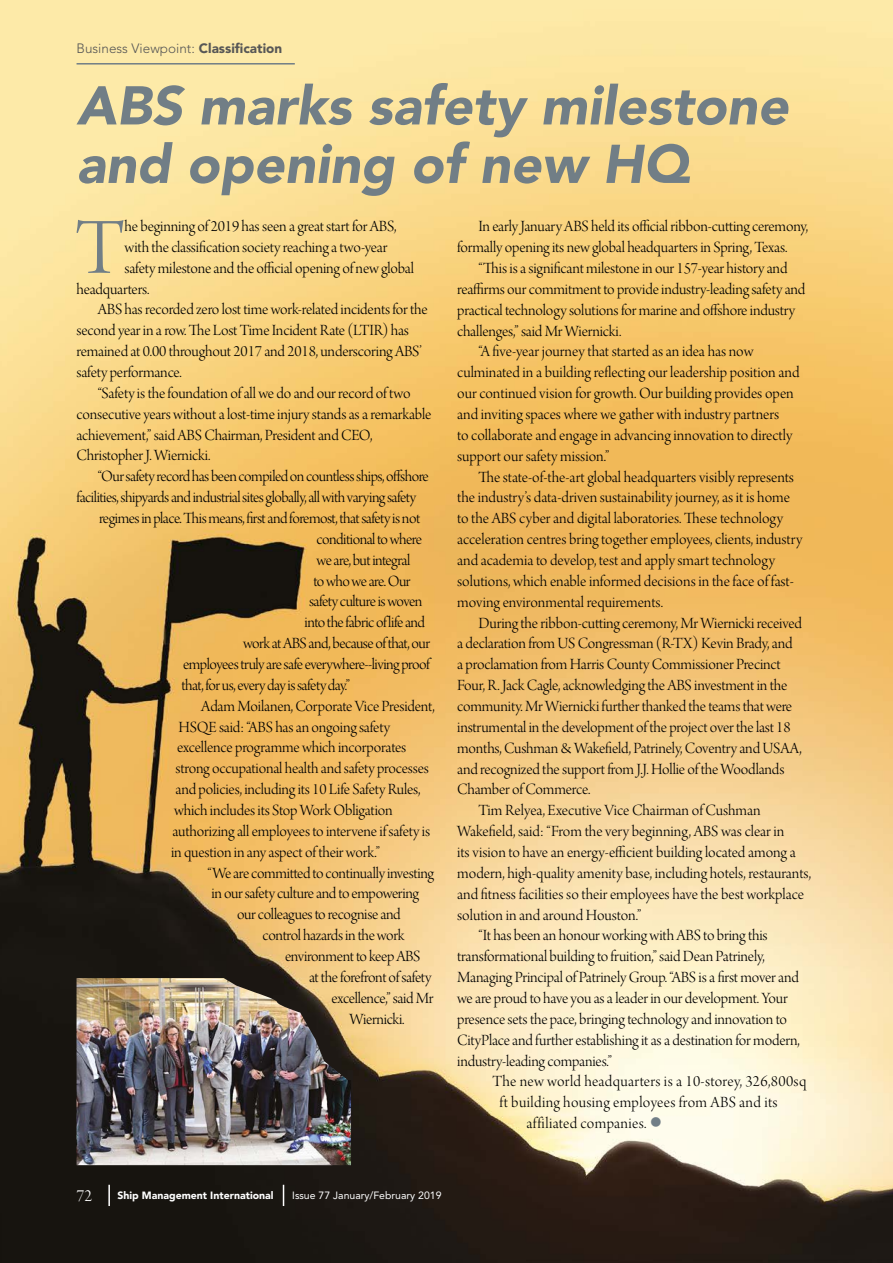
<style>
.page{position:relative;width:893px;height:1263px;background:#fff}
.page>*{position:absolute;margin:0;border:0;box-sizing:border-box;transform-origin:0 0}
.t1{font:84.15px "Arno Pro Light Display";color:#717e86}
.t2{font:italic 900 54px/58.5px "Avenir LT Std";color:#717e86}
.t3{font:18px "Arno Pro Light Display";color:#fff}
.t4{font:16.5px/20.9px "Arno Pro Light Display";letter-spacing:-.01em;color:#000}
.t5{font:16.5px "Arno Pro Light Display";letter-spacing:-.03em;color:#000}
.t6{font:16.5px "Arno Pro Light Display";letter-spacing:.02em;color:#000}
.t7{font:300 13.5px "Avenir LT Std";color:#575756}
.t8{font:900 10.5px "Avenir LT Std";color:#fff}
.t9{font:10.5px "Avenir LT Std";color:#fff}
.s1{font-weight:900}
.s2{color:#717e86}
</style>
<div class="page">
<img style="left:0;top:0;width:893px;height:1263px">
<hr style="left:108px;top:1185px;width:2px;height:21px;background:#fff">
<svg style="left:283px;top:1185px;width:1px;height:21px"></svg>
<hr style="left:77px;top:63px;width:218px;height:2px;background:#717e86">
<img style="left:77px;top:978px;width:274px;height:187px">
<p class="t7" style="left:77px;top:40px;width:207px">Business Viewpoint: <span class="s1">Classification</span></p>
<h2 class="t2" style="left:77px;top:77px;width:713px">ABS marks safety milestone and opening of new HQ</h2>
<h1 class="t1" style="left:75px;top:202px;width:52px">T</h1>
<p class="t4" style="left:125px;top:217px;width:273px">he beginning of 2019 has seen a great start for ABS,</p>
<p class="t4" style="left:125px;top:238px;width:264px">with the classification society reaching a two-year</p>
<p class="t4" style="left:125px;top:258px;width:291px">safety milestone and the official opening of new global</p>
<p class="t4" style="left:77px;top:279px;width:74px">headquarters.</p>
<p class="t4" style="left:98px;top:300px;width:331px">ABS has recorded zero lost time work-related incidents for the</p>
<p class="t4" style="left:77px;top:321px;width:334px">second year in a row. The Lost Time Incident Rate (LTIR) has</p>
<p class="t4" style="left:77px;top:342px;width:347px">remained at 0.00 throughout 2017 and 2018, underscoring ABS’</p>
<p class="t4" style="left:77px;top:363px;width:107px">safety performance.</p>
<p class="t4" style="left:98px;top:384px;width:314px">“Safety is the foundation of all we do and our record of two</p>
<p class="t4" style="left:77px;top:404px;width:356px">consecutive years without a lost-time injury stands as a remarkable</p>
<p class="t4" style="left:77px;top:425px;width:297px">achievement,” said ABS Chairman, President and CEO,</p>
<p class="t4" style="left:77px;top:446px;width:136px">Christopher J. Wiernicki.</p>
<p class="t5" style="left:98px;top:467px;width:333px">“Our safety record has been compiled on countless ships, offshore</p>
<p class="t5" style="left:77px;top:488px;width:341px">facilities, shipyards and industrial sites globally, all with varying safety</p>
<p class="t5" style="left:99px;top:509px;width:323px">regimes in place. This means, first and foremost, that safety is not</p>
<p class="t5" style="left:317px;top:530px;width:107px">conditional to where</p>
<p class="t5" style="left:317px;top:551px;width:95px">we are, but integral</p>
<p class="t5" style="left:314px;top:572px;width:99px">to who we are. Our</p>
<p class="t5" style="left:309px;top:593px;width:115px">safety culture is woven</p>
<p class="t5" style="left:305px;top:613px;width:122px">into the fabric of life and</p>
<p class="t5" style="left:243px;top:634px;width:189px">work at ABS and, because of that, our</p>
<p class="t5" style="left:183px;top:655px;width:248px">employees truly are safe everywhere--living proof</p>
<p class="t5" style="left:182px;top:676px;width:170px">that, for us, every day is safety day.”</p>
<p class="t4" style="left:201px;top:696px;width:235px">Adam Moilanen, Corporate Vice President,</p>
<p class="t4" style="left:179px;top:717px;width:213px">HSQE said: “ABS has an ongoing safety</p>
<p class="t4" style="left:177px;top:738px;width:231px">excellence programme which incorporates</p>
<p class="t4" style="left:176px;top:759px;width:255px">strong occupational health and safety processes</p>
<p class="t4" style="left:176px;top:780px;width:246px">and policies, including its 10 Life Safety Rules,</p>
<p class="t4" style="left:174px;top:801px;width:220px">which includes its Stop Work Obligation</p>
<p class="t4" style="left:173px;top:822px;width:259px">authorizing all employees to intervene if safety is</p>
<p class="t4" style="left:171px;top:842px;width:211px">in question in any aspect of their work.”</p>
<p class="t4" style="left:207px;top:863px;width:228px">“We are committed to continually investing</p>
<p class="t4" style="left:212px;top:884px;width:209px">in our safety culture and to empowering</p>
<p class="t4" style="left:237px;top:905px;width:165px">our colleagues to recognise and</p>
<p class="t4" style="left:263px;top:926px;width:144px">control hazards in the work</p>
<p class="t4" style="left:285px;top:947px;width:137px">environment to keep ABS</p>
<p class="t4" style="left:309px;top:968px;width:124px">at the forefront of safety</p>
<p class="t4" style="left:332px;top:988px;width:103px">excellence,” said Mr</p>
<p class="t4" style="left:350px;top:1009px;width:57px">Wiernicki.</p>
<p class="t4" style="left:457px;top:217px;width:352px;text-indent:21px">In early January ABS held its official ribbon-cutting ceremony, formally opening its new global headquarters in Spring, Texas.</p>
<p class="t4" style="left:478px;top:259px;width:311px">“This is a significant milestone in our 157-year history and</p>
<p class="t4" style="left:457px;top:280px;width:350px">reaffirms our commitment to provide industry-leading safety and</p>
<p class="t4" style="left:457px;top:300px;width:339px">practical technology solutions for marine and offshore industry</p>
<p class="t4" style="left:457px;top:321px;width:166px">challenges,” said Mr Wiernicki.</p>
<p class="t4" style="left:478px;top:342px;width:276px">“A five-year journey that started as an idea has now</p>
<p class="t4" style="left:457px;top:363px;width:344px">culminated in a building reflecting our leadership position and</p>
<p class="t4" style="left:457px;top:384px;width:338px">our continued vision for growth. Our building provides open</p>
<p class="t4" style="left:457px;top:405px;width:324px">and inviting spaces where we gather with industry partners</p>
<p class="t4" style="left:457px;top:426px;width:337px">to collaborate and engage in advancing innovation to directly</p>
<p class="t4" style="left:457px;top:446px;width:154px">support our safety mission.”</p>
<p class="t4" style="left:478px;top:467px;width:317px">The state-of-the-art global headquarters visibly represents</p>
<p class="t4" style="left:457px;top:488px;width:334px">the industry’s data-driven sustainability journey, as it is home</p>
<p class="t4" style="left:457px;top:509px;width:327px">to the ABS cyber and digital laboratories. These technology</p>
<p class="t4" style="left:457px;top:530px;width:347px">acceleration centres bring together employees, clients, industry</p>
<p class="t4" style="left:457px;top:551px;width:319px">and academia to develop, test and apply smart technology</p>
<p class="t4" style="left:457px;top:572px;width:338px">solutions, which enable informed decisions in the face of fast-</p>
<p class="t4" style="left:457px;top:592px;width:207px">moving environmental requirements.</p>
<p class="t4" style="left:478px;top:613px;width:325px">During the ribbon-cutting ceremony, Mr Wiernicki received</p>
<p class="t4" style="left:457px;top:634px;width:337px">a declaration from US Congressman (R-TX) Kevin Brady, and</p>
<p class="t4" style="left:457px;top:655px;width:325px">a proclamation from Harris County Commissioner Precinct</p>
<p class="t4" style="left:457px;top:676px;width:332px">Four, R. Jack Cagle, acknowledging the ABS investment in the</p>
<p class="t4" style="left:457px;top:697px;width:337px">community. Mr Wiernicki further thanked the teams that were</p>
<p class="t4" style="left:457px;top:718px;width:335px">instrumental in the development of the project over the last 18</p>
<p class="t4" style="left:457px;top:738px;width:346px">months, Cushman &amp; Wakefield, Patrinely, Coventry and USAA,</p>
<p class="t4" style="left:457px;top:759px;width:329px">and recognized the support from J.J. Hollie of the Woodlands</p>
<p class="t4" style="left:457px;top:780px;width:135px">Chamber of Commerce.</p>
<p class="t4" style="left:478px;top:801px;width:284px">Tim Relyea, Executive Vice Chairman of Cushman</p>
<p class="t4" style="left:457px;top:822px;width:329px">Wakefield, said: “From the very beginning, ABS was clear in</p>
<p class="t4" style="left:457px;top:843px;width:340px">its vision to have an energy-efficient building located among a</p>
<p class="t4" style="left:457px;top:864px;width:355px">modern, high-quality amenity base, including hotels, restaurants,</p>
<p class="t4" style="left:457px;top:884px;width:348px">and fitness facilities so their employees have the best workplace</p>
<p class="t4" style="left:457px;top:905px;width:186px">solution in and around Houston.”</p>
<p class="t4" style="left:478px;top:926px;width:291px">“It has been an honour working with ABS to bring this</p>
<p class="t4" style="left:457px;top:947px;width:309px">transformational building to fruition,” said Dean Patrinely,</p>
<p class="t4" style="left:457px;top:968px;width:343px">Managing Principal of Patrinely Group. “ABS is a first mover and</p>
<p class="t4" style="left:457px;top:989px;width:332px">we are proud to have you as a leader in our development. Your</p>
<p class="t4" style="left:457px;top:1010px;width:331px">presence sets the pace, bringing technology and innovation to</p>
<p class="t4" style="left:457px;top:1030px;width:344px">CityPlace and further establishing it as a destination for modern,</p>
<p class="t4" style="left:457px;top:1051px;width:156px">industry-leading companies.”</p>
<p class="t6" style="left:492px;top:1072px;width:316px">The new world headquarters is a 10-storey, 326,800sq</p>
<p class="t6" style="left:500px;top:1093px;width:279px">ft building housing employees from ABS and its</p>
<p class="t6" style="left:527px;top:1114px;width:137px">affiliated companies. <span class="s2">●</span></p>
<p class="t3" style="left:77px;top:1185px;width:17px">72</p>
<p class="t8" style="left:117px;top:1189px;width:158px">Ship Management International</p>
<p class="t9" style="left:292px;top:1189px;width:151px">Issue 77 January/February 2019</p>
</div>
